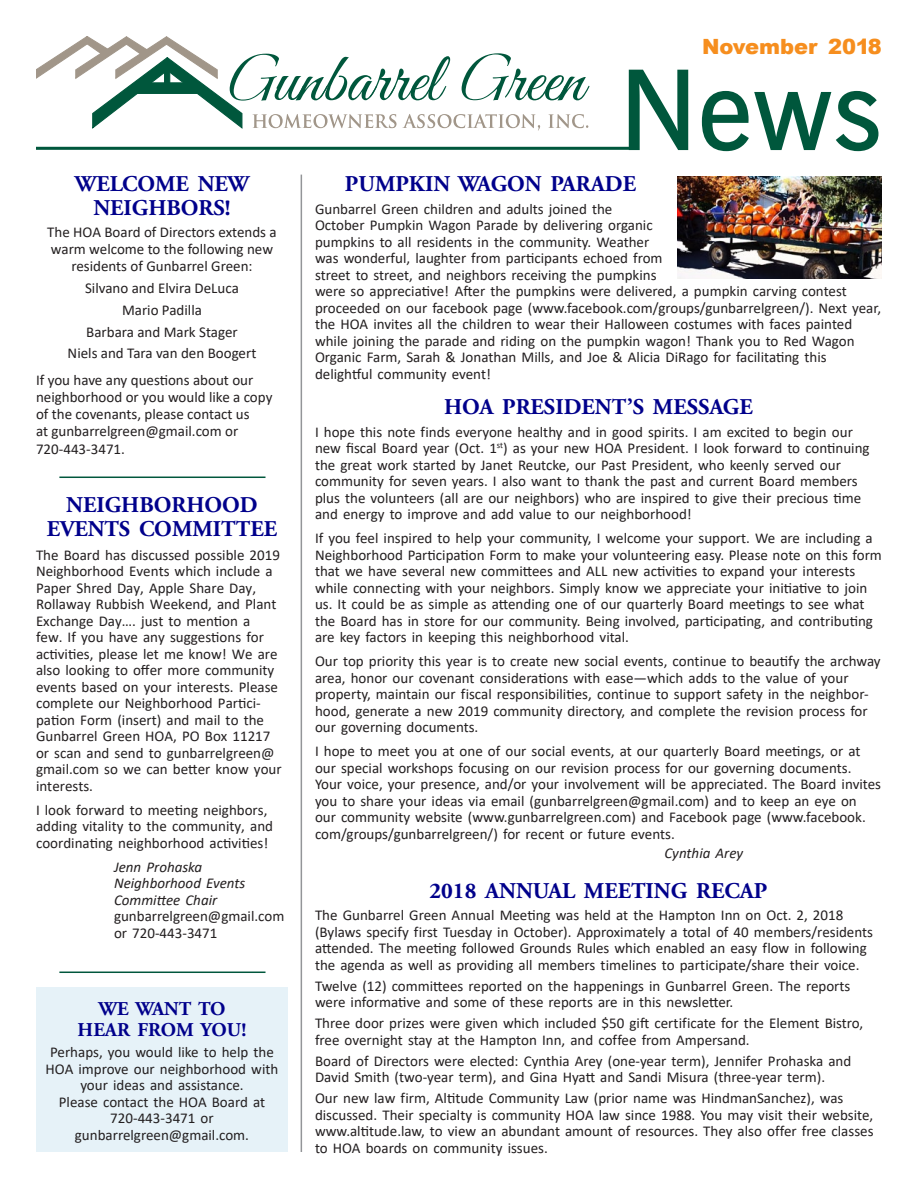
<style>
.page{position:relative;width:918px;height:1188px;background:#fff}
.page>*{position:absolute;margin:0;border:0;box-sizing:border-box;transform-origin:0 0}
.t1{font:600 110.85px "News Gothic BT";color:#00573c}
.t2{font:700 22.5px/24px "Adobe Garamond";color:#00008b;text-align:center}
.t3{font:900 21px "Arial";color:#f68e1e}
.t4{font:700 19.5px "Adobe Garamond";color:#00008b}
.No_Spacing{font:15px/16.5px "Calibri";color:#231f20}
.t5{font:italic 15px/16.5px "Calibri";color:#231f20}
</style>
<div class="page">
<svg style="left:36px;top:36px;width:553px;height:95px"></svg>
<hr style="left:36px;top:147px;width:599px;height:3px;background:#00573c">
<hr style="left:301px;top:175px;width:1px;height:977px;background:#939598">
<hr style="left:59px;top:477px;width:206px;height:1px;background:#00573c">
<hr style="left:59px;top:972px;width:206px;height:1px;background:#00573c">
<div style="left:36px;top:987px;width:252px;height:165px;background:#e6f2f8"></div>
<img style="left:677px;top:176px;width:205px;height:103px">
<p class="t2" style="left:75px;top:172px;width:176px">WELCOME NEW<br>NEIGHBORS!</p>
<p class="No_Spacing" style="left:47px;top:223px;width:231px;line-height:17.2px;text-align:center">The HOA Board of Directors extends a warm welcome to the following new residents of Gunbarrel Green:</p>
<p class="No_Spacing" style="left:85px;top:279px;width:155px">Silvano and Elvira DeLuca</p>
<p class="No_Spacing" style="left:122px;top:301px;width:81px">Mario Padilla</p>
<p class="No_Spacing" style="left:86px;top:323px;width:153px">Barbara and Mark Stager</p>
<p class="No_Spacing" style="left:68px;top:345px;width:190px">Niels and Tara van den Boogert</p>
<p class="No_Spacing" style="left:36px;top:371px;width:238px;line-height:17.2px">If you have any questions about our neighborhood or you would like a copy of the covenants, please contact us</p>
<p class="No_Spacing" style="left:36px;top:422px;width:204px;line-height:17.2px">at gunbarrelgreen@gmail.com or<br>720-443-3471.</p>
<p class="t2" style="left:47px;top:493px;width:232px">NEIGHBORHOOD<br>EVENTS COMMITTEE</p>
<p class="No_Spacing" style="left:36px;top:546px;width:246px">The Board has discussed possible 2019<br>Neighborhood Events which include a<br>Paper Shred Day, Apple Share Day,</p>
<p class="No_Spacing" style="left:36px;top:596px;width:247px">Rollaway Rubbish Weekend, and Plant Exchange Day…. just to mention a<br>few. If you have any suggestions for activities, please let me know! We are also looking to offer more community events based on your interests. Please complete our Neighborhood Partici&shy;pation Form (insert) and mail to the Gunbarrel Green HOA, PO Box 11217 or scan and send to gunbarrelgreen@ gmail.com so we can better know your</p>
<p class="No_Spacing" style="left:36px;top:777px;width:59px">interests.</p>
<p class="No_Spacing" style="left:36px;top:801px;width:239px">I look forward to meeting neighbors, adding vitality to the community, and coordinating neighborhood activities!</p>
<p class="t5" style="left:114px;top:858px;width:90px">Jenn Prohaska</p>
<p class="t5" style="left:114px;top:874px;width:133px">Neighborhood Events<br>Committee Chair</p>
<p class="No_Spacing" style="left:114px;top:908px;width:172px">gunbarrelgreen@gmail.com</p>
<p class="No_Spacing" style="left:114px;top:924px;width:105px">or 720-443-3471</p>
<p class="t4" style="left:98px;top:998px;width:129px">WE WANT TO</p>
<p class="t4" style="left:78px;top:1019px;width:170px">HEAR FROM YOU!</p>
<p class="No_Spacing" style="left:46px;top:1043px;width:234px;text-align:center">Perhaps, you would like to help the<br>HOA improve our neighborhood with your ideas and assistance.<br>Please contact the HOA Board at<br>720-443-3471 or</p>
<p class="No_Spacing" style="left:75px;top:1126px;width:176px">gunbarrelgreen@gmail.com.</p>
<p class="t3" style="left:702px;top:31px;width:181px">November 2018</p>
<p class="t1" style="left:619px;top:43px;width:265px">News</p>
<p class="t2" style="left:345px;top:172px;width:293px">PUMPKIN WAGON PARADE</p>
<p class="No_Spacing" style="left:315px;top:200px;width:349px">Gunbarrel Green children and adults joined the October Pumpkin Wagon Parade by delivering organic pumpkins to all residents in the community. Weather was wonderful, laughter from participants echoed from street to street, and neighbors receiving the pumpkins</p>
<p class="No_Spacing" style="left:315px;top:282px;width:568px">were so appreciative! After the pumpkins were delivered, a pumpkin carving contest proceeded on our facebook page (www.facebook.com/groups/gunbarrelgreen/). Next year, the HOA invites all the children to wear their Halloween costumes with faces painted while joining the parade and riding on the pumpkin wagon! Thank you to Red Wagon Organic Farm, Sarah &amp; Jonathan Mills, and Joe &amp; Alicia DiRago for facilitating this</p>
<p class="No_Spacing" style="left:315px;top:365px;width:177px">delightful community event!</p>
<p class="t2" style="left:444px;top:396px;width:310px">HOA PRESIDENT’S MESSAGE</p>
<p class="No_Spacing" style="left:315px;top:423px;width:556px">I hope this note finds everyone healthy and in good spirits. I am excited to begin our new fiscal Board year (Oct. 1<sup>st</sup>) as your new HOA President. I look forward to continuing the great work started by Janet Reutcke, our Past President, who keenly served our community for seven years. I also want to thank the past and current Board members plus the volunteers (all are our neighbors) who are inspired to give their precious time and energy to improve and add value to our neighborhood!</p>
<p class="No_Spacing" style="left:315px;top:530px;width:559px">If you feel inspired to help your community, I welcome your support. We are including a</p>
<p class="No_Spacing" style="left:315px;top:546px;width:568px">Neighborhood Participation Form to make your volunteering easy. Please note on this form</p>
<p class="No_Spacing" style="left:315px;top:563px;width:560px">that we have several new committees and ALL new activities to expand your interests while connecting with your neighbors. Simply know we appreciate your initiative to join us. It could be as simple as attending one of our quarterly Board meetings to see what the Board has in store for our community. Being involved, participating, and contributing are key factors in keeping this neighborhood vital.</p>
<p class="No_Spacing" style="left:315px;top:653px;width:567px">Our top priority this year is to create new social events, continue to beautify the archway</p>
<p class="No_Spacing" style="left:315px;top:669px;width:555px">area, honor our covenant considerations with ease—which adds to the value of your property, maintain our fiscal responsibilities, continue to support safety in the neighbor&shy;hood, generate a new 2019 community directory, and complete the revision process for our governing documents.</p>
<p class="No_Spacing" style="left:315px;top:743px;width:568px">I hope to meet you at one of our social events, at our quarterly Board meetings, or at our special workshops focusing on our revision process for our governing documents.<br>Your voice, your presence, and/or your involvement will be appreciated. The Board invites you to share your ideas via email (gunbarrelgreen@gmail.com) and to keep an eye on our community website (www.gunbarrelgreen.com) and Facebook page (www.facebook. com/groups/gunbarrelgreen/) for recent or future events.</p>
<p class="t5" style="left:664px;top:844px;width:80px">Cynthia Arey</p>
<p class="t2" style="left:430px;top:879px;width:339px">2018 ANNUAL MEETING RECAP</p>
<p class="No_Spacing" style="left:315px;top:906px;width:560px">The Gunbarrel Green Annual Meeting was held at the Hampton Inn on Oct. 2, 2018 (Bylaws specify first Tuesday in October). Approximately a total of 40 members/residents attended. The meeting followed Grounds Rules which enabled an easy flow in following the agenda as well as providing all members timelines to participate/share their voice.</p>
<p class="No_Spacing" style="left:315px;top:977px;width:537px">Twelve (12) committees reported on the happenings in Gunbarrel Green. The reports were informative and some of these reports are in this newsletter.</p>
<p class="No_Spacing" style="left:315px;top:1014px;width:550px">Three door prizes were given which included $50 gift certificate for the Element Bistro, free overnight stay at the Hampton Inn, and coffee from Ampersand.</p>
<p class="No_Spacing" style="left:315px;top:1052px;width:538px">Board of Directors were elected: Cynthia Arey (one-year term), Jennifer Prohaska and<br>David Smith (two-year term), and Gina Hyatt and Sandi Misura (three-year term).</p>
<p class="No_Spacing" style="left:315px;top:1089px;width:560px">Our new law firm, Altitude Community Law (prior name was HindmanSanchez), was discussed. Their specialty is community HOA law since 1988. You may visit their website, www.altitude.law, to view an abundant amount of resources. They also offer free classes to HOA boards on community issues.</p>
</div>
